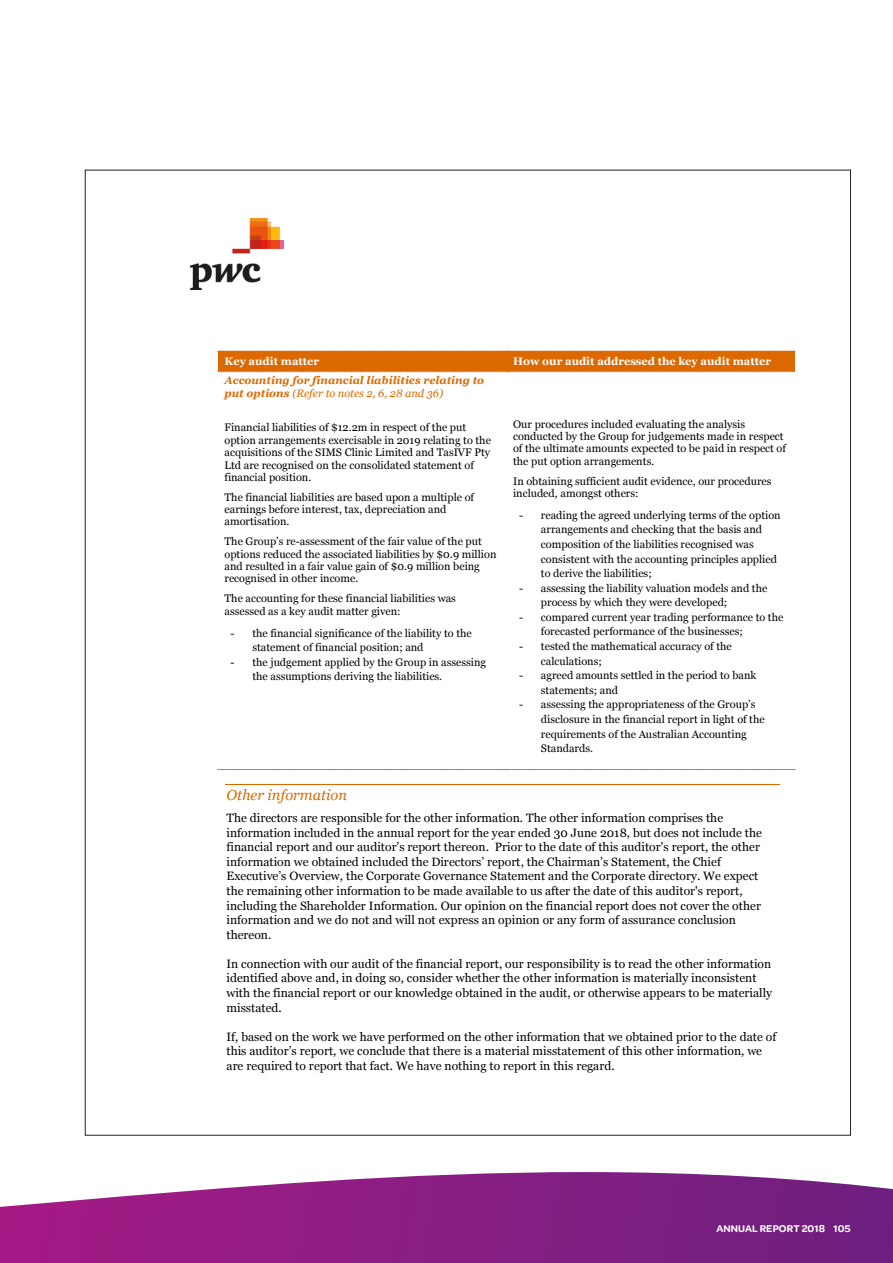
<style>
.page{position:relative;width:893px;height:1263px;background:#fff}
.page>*{position:absolute;margin:0;border:0;box-sizing:border-box;transform-origin:0 0}
.t1{font:italic 14.55px "Georgia";color:#dc6900}
.t2{font:12.15px/14.5px "Georgia";color:#000}
.t3{font:10.95px/12.5px "Georgia";color:#000}
.t4{font:italic 700 10.95px/12.5px "Georgia";color:#dc6900}
.t5{font:700 10.95px "Georgia";color:#fff}
.t6{font:600 10.5px "Omnes";letter-spacing:.01em;color:#fff}
.s1{font-weight:400}
</style>
<div class="page">
<svg style="left:0;top:1172px;width:893px;height:91px;background:#953790"></svg>
<img style="left:191px;top:219px;width:93px;height:71px">
<div style="left:218px;top:352px;width:289px;height:19px;background:#dc6900"></div>
<div style="left:507px;top:352px;width:288px;height:19px;background:#dc6900"></div>
<svg style="left:218px;top:351px;width:577px;height:1px"></svg>
<svg style="left:218px;top:371px;width:577px;height:1px"></svg>
<svg style="left:218px;top:769px;width:577px;height:1px"></svg>
<hr style="left:225px;top:784px;width:554px;height:1px;background:#dc6900">
<p class="t5" style="left:225px;top:353px;width:96px">Key audit matter</p>
<p class="t5" style="left:513px;top:353px;width:259px">How our audit addressed the key audit matter</p>
<p class="t4" style="left:225px;top:374px;width:261px">Accounting for financial liabilities relating to put options <span class="s1">(Refer to notes 2, 6, 28 and 36)</span></p>
<p class="t3" style="left:225px;top:421px;width:268px">Financial liabilities of $12.2m in respect of the put option arrangements exercisable in 2019 relating to the acquisitions of the SIMS Clinic Limited and TasIVF Pty Ltd are recognised on the consolidated statement of financial position.</p>
<p class="t3" style="left:225px;top:490px;width:251px">The financial liabilities are based upon a multiple of earnings before interest, tax, depreciation and amortisation.</p>
<p class="t3" style="left:225px;top:535px;width:273px">The Group’s re-assessment of the fair value of the put options reduced the associated liabilities by $0.9 million and resulted in a fair value gain of $0.9 million being recognised in other income.</p>
<p class="t3" style="left:225px;top:592px;width:233px">The accounting for these financial liabilities was assessed as a key audit matter given:</p>
<p class="t3" style="left:252px;top:625px;width:221px;line-height:14.5px;text-indent:-22px">- the financial significance of the liability to the statement of financial position; and</p>
<p class="t3" style="left:252px;top:654px;width:235px;line-height:14.5px;text-indent:-22px">- the judgement applied by the Group in assessing the assumptions deriving the liabilities.</p>
<p class="t3" style="left:513px;top:417px;width:275px">Our procedures included evaluating the analysis conducted by the Group for judgements made in respect of the ultimate amounts expected to be paid in respect of the put option arrangements.</p>
<p class="t3" style="left:513px;top:474px;width:260px">In obtaining sufficient audit evidence, our procedures included, amongst others:</p>
<p class="t3" style="left:541px;top:507px;width:241px;line-height:14.5px;text-indent:-22px">- reading the agreed underlying terms of the option arrangements and checking that the basis and composition of the liabilities recognised was consistent with the accounting principles applied to derive the liabilities;</p>
<p class="t3" style="left:541px;top:580px;width:228px;line-height:14.5px;text-indent:-22px">- assessing the liability valuation models and the process by which they were developed;</p>
<p class="t3" style="left:541px;top:609px;width:244px;line-height:14.5px;text-indent:-22px">- compared current year trading performance to the forecasted performance of the businesses;</p>
<p class="t3" style="left:541px;top:638px;width:192px;line-height:14.5px;text-indent:-22px">- tested the mathematical accuracy of the calculations;</p>
<p class="t3" style="left:541px;top:668px;width:217px;line-height:14.5px;text-indent:-22px">- agreed amounts settled in the period to bank statements; and</p>
<p class="t3" style="left:541px;top:697px;width:225px;line-height:14.5px;text-indent:-22px">- assessing the appropriateness of the Group’s disclosure in the financial report in light of the requirements of the Australian Accounting Standards.</p>
<p class="t1" style="left:227px;top:784px;width:122px">Other information</p>
<p class="t2" style="left:227px;top:810px;width:537px">The directors are responsible for the other information. The other information comprises the information included in the annual report for the year ended 30 June 2018, but does not include the financial report and our auditor’s report thereon. Prior to the date of this auditor's report, the other information we obtained included the Directors’ report, the Chairman’s Statement, the Chief Executive’s Overview, the Corporate Governance Statement and the Corporate directory. We expect the remaining other information to be made available to us after the date of this auditor's report, including the Shareholder Information. Our opinion on the financial report does not cover the other information and we do not and will not express an opinion or any form of assurance conclusion thereon.</p>
<p class="t2" style="left:227px;top:956px;width:547px">In connection with our audit of the financial report, our responsibility is to read the other information identified above and, in doing so, consider whether the other information is materially inconsistent with the financial report or our knowledge obtained in the audit, or otherwise appears to be materially misstated.</p>
<p class="t2" style="left:227px;top:1029px;width:551px">If, based on the work we have performed on the other information that we obtained prior to the date of this auditor’s report, we conclude that there is a material misstatement of this other information, we are required to report that fact. We have nothing to report in this regard.</p>
<p class="t6" style="left:716px;top:1222px;width:136px">ANNUAL REPORT 2018 105</p>
</div>
